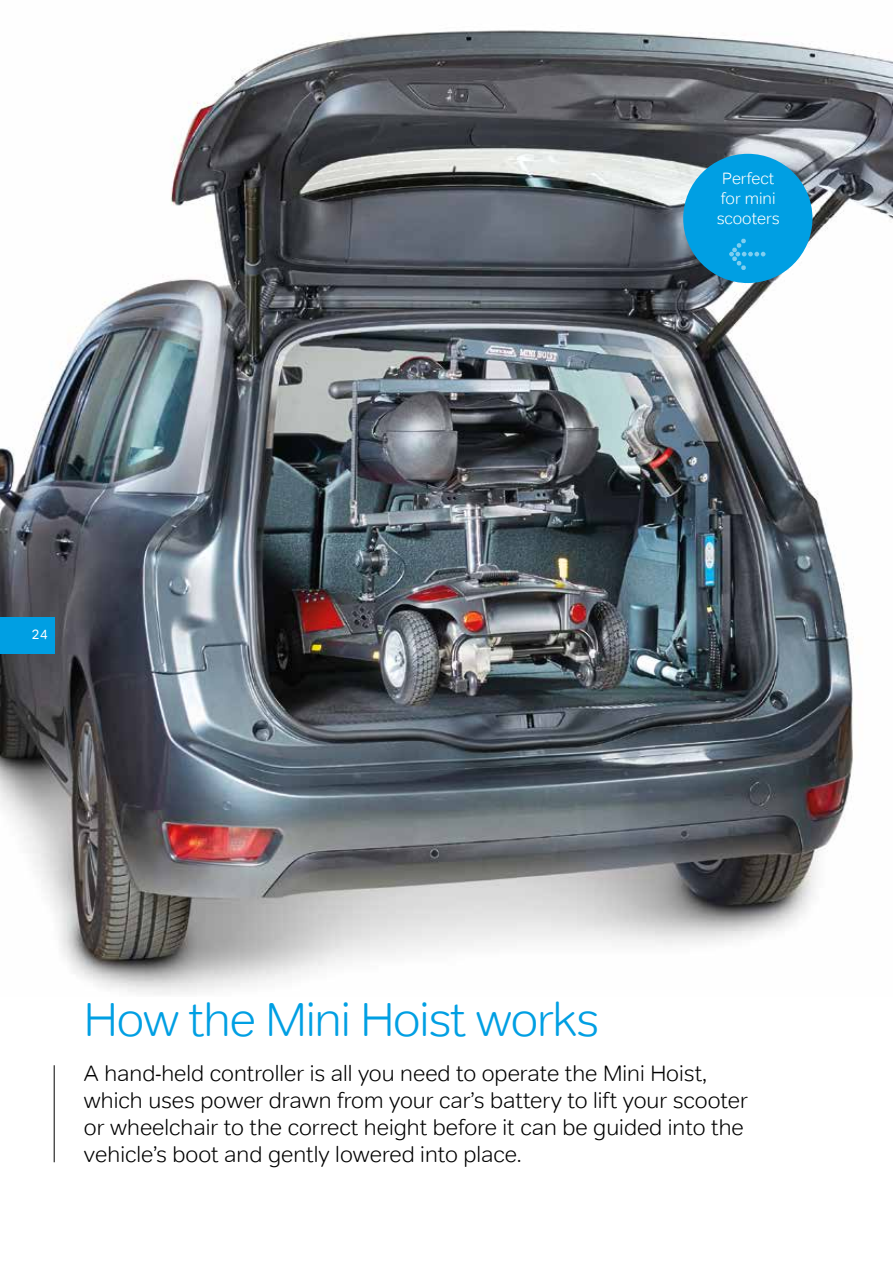
<style>
.page{position:relative;width:893px;height:1263px;background:#fff}
.page>*{position:absolute;margin:0;border:0;box-sizing:border-box;transform-origin:0 0}
.t1{font:300 48px "Tondo";letter-spacing:-.025em;color:#009fe3}
.t2{font:300 22.5px/27px "Tondo";color:#000}
.t3{font:300 16.5px/19.8px "Tondo";color:#fff;text-align:center}
.t4{font:13.5px "Tondo";color:#fff}
</style>
<div class="page">
<img style="left:0;top:30px;width:893px;height:964px">
<div style="left:0;top:617px;width:54px;height:36px;background:#009fe3"></div>
<div style="left:683px;top:154px;width:129px;height:129px;background:#009fe3;border-radius:50%"></div>
<svg style="left:729px;top:238px;width:36px;height:32px"></svg>
<hr style="left:54px;top:1065px;width:1px;height:97px;background:#000">
<p class="t3" style="left:717px;top:168px;width:64px">Perfect for mini scooters</p>
<p class="t4" style="left:32px;top:626px;width:18px">24</p>
<h1 class="t1" style="left:84px;top:990px;width:517px">How the Mini Hoist works</h1>
<p class="t2" style="left:84px;top:1060px;width:665px">A hand-held controller is all you need to operate the Mini Hoist, which uses power drawn from your car’s battery to lift your scooter or wheelchair to the correct height before it can be guided into the vehicle’s boot and gently lowered into place.</p>
</div>
